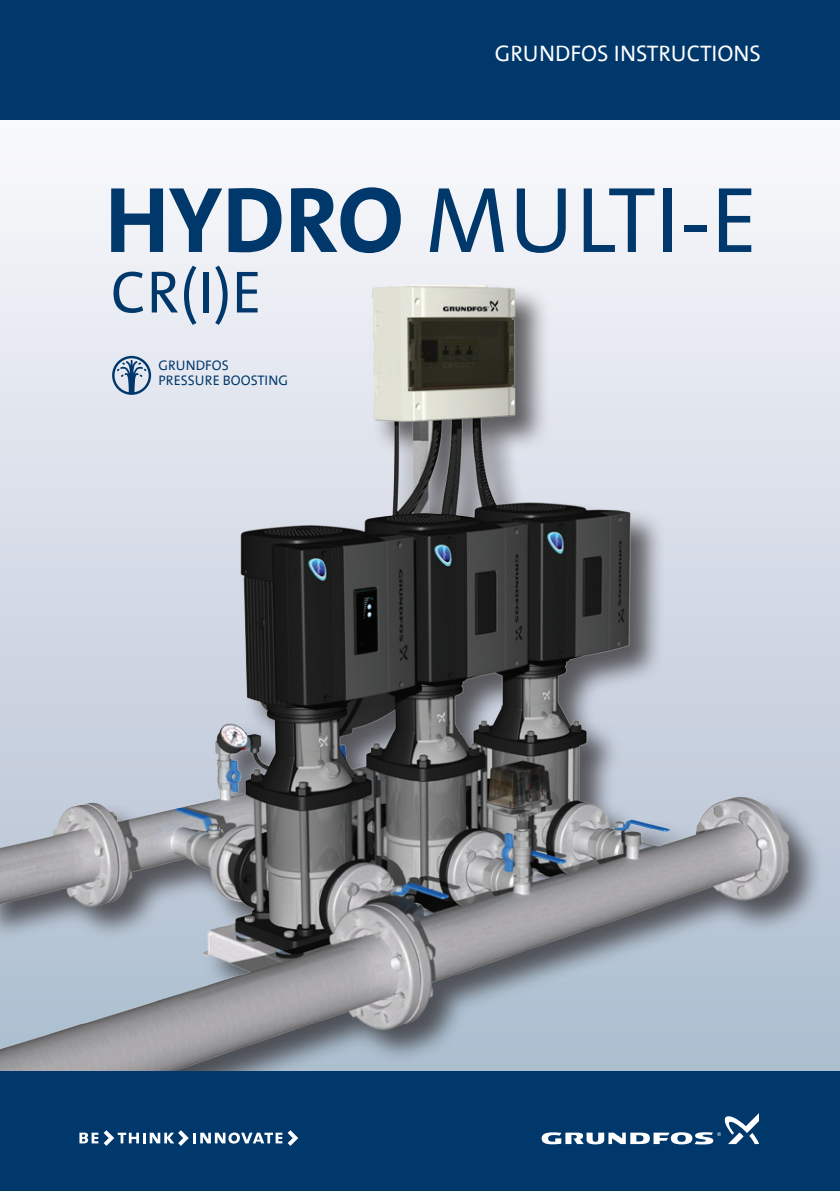
<style>
.page{position:relative;width:840px;height:1191px;background:#fff}
.page>*{position:absolute;margin:0;border:0;box-sizing:border-box;transform-origin:0 0}
.t1{font:94px "Grundfos The Sans";color:#00386c}
.t2{font:60px "Grundfos The Sans";color:#00386c}
.t3{font:22.8px "Grundfos The Sans";color:#fff}
.t4{font:14px/15px "Grundfos The Sans";color:#00386c}
.s1{font-weight:700}
</style>
<div class="page">
<div style="left:0;top:119px;width:839px;height:130px;background:#f5f6f9"></div>
<img style="left:0;top:249px;width:839px;height:822px">
<div style="left:0;top:0;width:839px;height:119px;background:#00386c"></div>
<div style="left:0;top:1071px;width:839px;height:120px;background:#00386c"></div>
<svg style="left:79px;top:1132px;width:19px;height:11px"></svg>
<svg style="left:104px;top:1130px;width:194px;height:15px"></svg>
<svg style="left:541px;top:1115px;width:216px;height:29px"></svg>
<svg style="left:112px;top:356px;width:39px;height:39px;background:#92a9c0"></svg>
<h3 class="t3" style="left:494px;top:41px;width:267px">GRUNDFOS INSTRUCTIONS</h3>
<h1 class="t1" style="left:105px;top:172px;width:654px"><span class="s1">Hydro</span> mu lti -E</h1>
<h2 class="t2" style="left:111px;top:261px;width:153px">CR(I)E</h2>
<p class="t4" style="left:158px;top:358px;width:131px">GRUNDFOS<br>PRESSURE BOOSTING</p>
</div>
